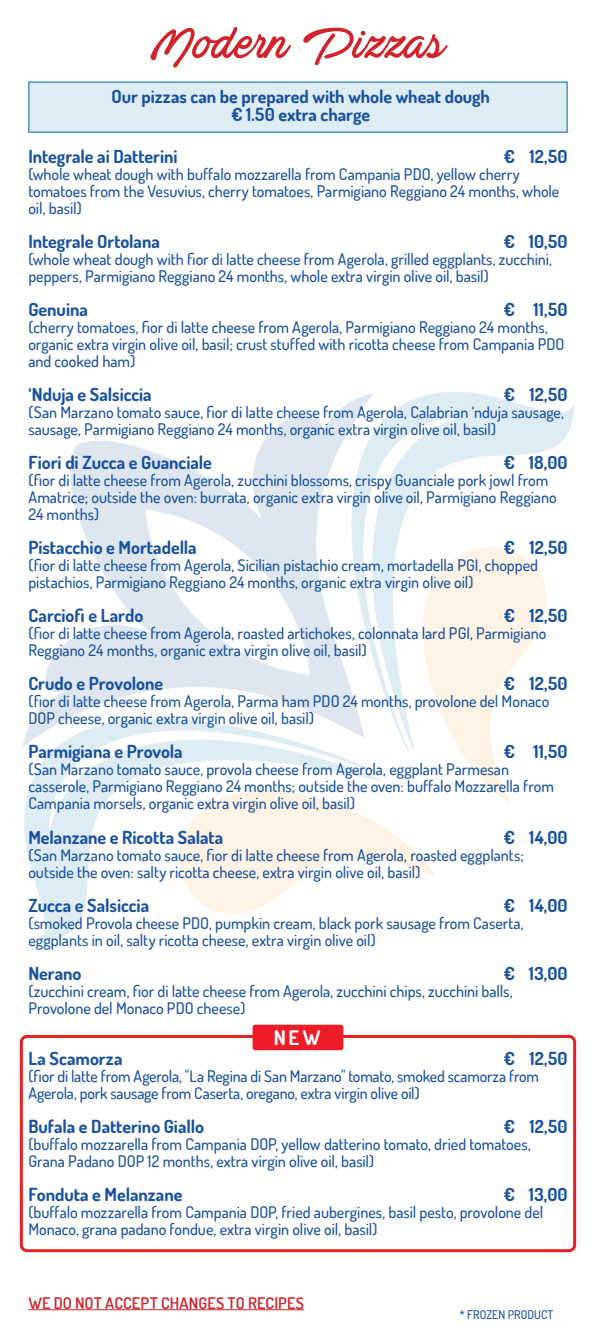
<style>
.page{position:relative;width:596px;height:1333px;background:#fff}
.page>*{position:absolute;margin:0;border:0;box-sizing:border-box;transform-origin:0 0}
.t1{font:50px "Actonia Hand PERSONALUSE";color:#d1232a}
.t2{font:700 20px "Terminal Dosis";color:#fff}
.Piatti{font:700 18px "Dosis";color:#18519f}
.Piatti-2{font:700 18px "Terminal Dosis";color:#18519f}
.Piatti-3{font:500 16px/17px "Terminal Dosis";letter-spacing:-.005em;color:#18519f}
.t3{font:600 16px "Terminal Dosis";letter-spacing:.005em;color:#d1232a}
.Piatti-4{font:500 12px "Dosis";color:#18519f}
</style>
<div class="page">
<svg style="left:461px;top:752px;width:49px;height:51px"></svg>
<svg style="left:384px;top:828px;width:52px;height:49px"></svg>
<svg style="left:24px;top:747px;width:360px;height:194px"></svg>
<svg style="left:302px;top:391px;width:271px;height:361px"></svg>
<svg style="left:22px;top:391px;width:351px;height:356px"></svg>
<div style="left:28px;top:82px;width:539px;height:51px;background:#deecf4"></div>
<hr style="left:28px;top:1309px;width:276px;height:1px;background:#d1232a">
<div style="left:20px;top:1034px;width:555px;height:217px;border:3px solid #ec1e25;border-radius:6px"></div>
<div style="left:252px;top:1024px;width:91px;height:26px;background:#ee1c28;border-radius:3px"></div>
<p class="t1" style="left:150px;top:18px;width:296px">Modern Pizzas</p>
<p class="Piatti-2" style="left:111px;top:85px;width:380px">Our pizzas can be prepared with whole wheat dough</p>
<p class="Piatti-2" style="left:231px;top:103px;width:140px">€ 1.50 extra charge</p>
<p class="Piatti" style="left:28px;top:144px;width:150px">Integrale ai Datterini</p>
<p class="Piatti-3" style="left:28px;top:165px;width:532px">(whole wheat dough with buffalo mozzarella from Campania PDO, yellow cherry tomatoes from the Vesuvius, cherry tomatoes, Parmigiano Reggiano 24 months, whole oil, basil)</p>
<p class="Piatti" style="left:28px;top:229px;width:133px">Integrale Ortolana</p>
<p class="Piatti-3" style="left:28px;top:250px;width:525px">(whole wheat dough with fior di latte cheese from Agerola, grilled eggplants, zucchini, peppers, Parmigiano Reggiano 24 months, whole extra virgin olive oil, basil)</p>
<p class="Piatti" style="left:28px;top:297px;width:61px">Genuina</p>
<p class="Piatti-3" style="left:28px;top:318px;width:537px">(cherry tomatoes, fior di latte cheese from Agerola, Parmigiano Reggiano 24 months, organic extra virgin olive oil, basil; crust stuffed with ricotta cheese from Campania PDO and cooked ham)</p>
<p class="Piatti" style="left:28px;top:382px;width:125px">‘Nduja e Salsiccia</p>
<p class="Piatti-3" style="left:28px;top:403px;width:537px">(San Marzano tomato sauce, fior di latte cheese from Agerola, Calabrian ‘nduja sausage, sausage, Parmigiano Reggiano 24 months, organic extra virgin olive oil, basil)</p>
<p class="Piatti" style="left:28px;top:450px;width:185px">Fiori di Zucca e Guanciale</p>
<p class="Piatti-3" style="left:28px;top:471px;width:529px">(fior di latte cheese from Agerola, zucchini blossoms, crispy Guanciale pork jowl from<br>Amatrice; outside the oven: burrata, organic extra virgin olive oil, Parmigiano Reggiano<br>24 months)</p>
<p class="Piatti" style="left:28px;top:535px;width:170px">Pistacchio e Mortadella</p>
<p class="Piatti-3" style="left:28px;top:556px;width:511px">(fior di latte cheese from Agerola, Sicilian pistachio cream, mortadella PGI, chopped pistachios, Parmigiano Reggiano 24 months, organic extra virgin olive oil)</p>
<p class="Piatti" style="left:28px;top:603px;width:116px">Carciofi e Lardo</p>
<p class="Piatti-3" style="left:28px;top:624px;width:519px">(fior di latte cheese from Agerola, roasted artichokes, colonnata lard PGI, Parmigiano<br>Reggiano 24 months, organic extra virgin olive oil, basil)</p>
<p class="Piatti" style="left:28px;top:671px;width:136px">Crudo e Provolone</p>
<p class="Piatti-3" style="left:28px;top:692px;width:522px">(fior di latte cheese from Agerola, Parma ham PDO 24 months, provolone del Monaco<br>DOP cheese, organic extra virgin olive oil, basil)</p>
<p class="Piatti" style="left:28px;top:739px;width:156px">Parmigiana e Provola</p>
<p class="Piatti-3" style="left:28px;top:760px;width:526px">(San Marzano tomato sauce, provola cheese from Agerola, eggplant Parmesan casserole, Parmigiano Reggiano 24 months; outside the oven: buffalo Mozzarella from<br>Campania morsels, organic extra virgin olive oil, basil)</p>
<p class="Piatti" style="left:28px;top:824px;width:196px">Melanzane e Ricotta Salata</p>
<p class="Piatti-3" style="left:28px;top:845px;width:496px">(San Marzano tomato sauce, fior di latte cheese from Agerola, roasted eggplants; outside the oven: salty ricotta cheese, extra virgin olive oil, basil)</p>
<p class="Piatti" style="left:28px;top:892px;width:122px">Zucca e Salsiccia</p>
<p class="Piatti-3" style="left:28px;top:913px;width:496px">(smoked Provola cheese PDO, pumpkin cream, black pork sausage from Caserta, eggplants in oil, salty ricotta cheese, extra virgin olive oil)</p>
<p class="Piatti" style="left:28px;top:960px;width:55px">Nerano</p>
<p class="Piatti-3" style="left:28px;top:981px;width:485px">(zucchini cream, fior di latte cheese from Agerola, zucchini chips, zucchini balls,<br>Provolone del Monaco PDO cheese)</p>
<p class="Piatti-2" style="left:28px;top:1046px;width:95px">La Scamorza</p>
<p class="Piatti-3" style="left:28px;top:1066px;width:512px">(fior di latte from Agerola, "La Regina di San Marzano" tomato, smoked scamorza from<br>Agerola, pork sausage from Caserta, oregano, extra virgin olive oil)</p>
<p class="Piatti-2" style="left:28px;top:1114px;width:177px">Bufala e Datterino Giallo</p>
<p class="Piatti-3" style="left:28px;top:1134px;width:503px">(buffalo mozzarella from Campania DOP, yellow datterino tomato, dried tomatoes,<br>Grana Padano DOP 12 months, extra virgin olive oil, basil)</p>
<p class="Piatti-2" style="left:28px;top:1182px;width:155px">Fonduta e Melanzane</p>
<p class="Piatti-3" style="left:28px;top:1202px;width:516px">(buffalo mozzarella from Campania DOP, fried aubergines, basil pesto, provolone del<br>Monaco, grana padano fondue, extra virgin olive oil, basil)</p>
<p class="Piatti" style="left:503px;top:144px;width:65px">€ 12,50</p>
<p class="Piatti" style="left:503px;top:229px;width:65px">€ 10,50</p>
<p class="Piatti" style="left:503px;top:297px;width:65px">€ 11,50</p>
<p class="Piatti" style="left:503px;top:382px;width:65px">€ 12,50</p>
<p class="Piatti" style="left:503px;top:450px;width:65px">€ 18,00</p>
<p class="Piatti" style="left:503px;top:535px;width:65px">€ 12,50</p>
<p class="Piatti" style="left:503px;top:603px;width:65px">€ 12,50</p>
<p class="Piatti" style="left:503px;top:671px;width:65px">€ 12,50</p>
<p class="Piatti" style="left:503px;top:739px;width:65px">€ 11,50</p>
<p class="Piatti" style="left:503px;top:824px;width:65px">€ 14,00</p>
<p class="Piatti" style="left:503px;top:892px;width:65px">€ 14,00</p>
<p class="Piatti" style="left:503px;top:960px;width:65px">€ 13,00</p>
<p class="t2" style="left:273px;top:1024px;width:48px">NEW</p>
<p class="Piatti" style="left:503px;top:1045px;width:65px">€ 12,50</p>
<p class="Piatti" style="left:503px;top:1113px;width:65px">€ 12,50</p>
<p class="Piatti" style="left:503px;top:1181px;width:65px">€ 13,00</p>
<p class="t3" style="left:28px;top:1292px;width:277px">WE DO NOT ACCEPT CHANGES TO RECIPES</p>
<p class="Piatti-4" style="left:459px;top:1306px;width:95px">* FROZEN PRODUCT</p>
</div>
